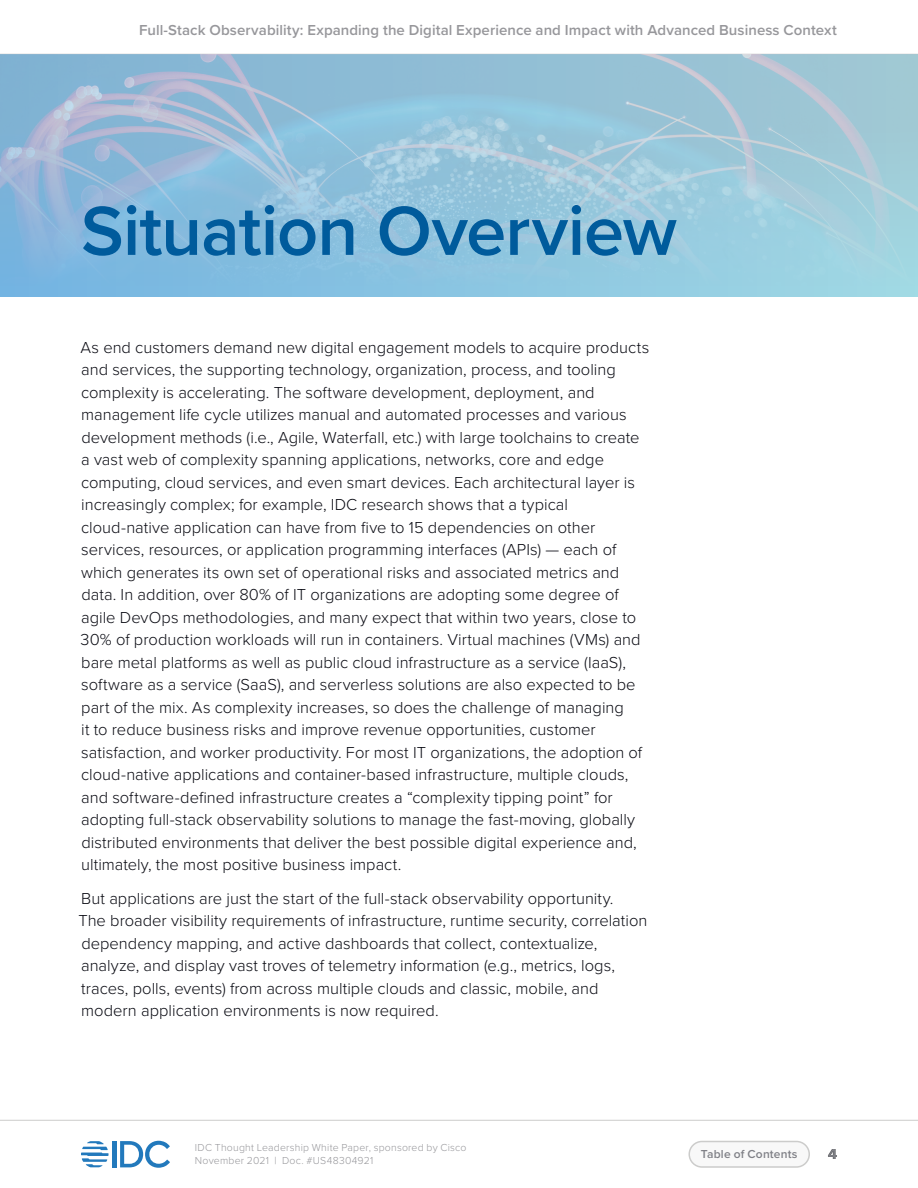
<style>
.page{position:relative;width:918px;height:1188px;background:#fff}
.page>*{position:absolute;margin:0;border:0;box-sizing:border-box;transform-origin:0 0}
.t1{font:600 72px "Proxima Nova";letter-spacing:-.01em;color:#005b9c}
.t2{font:300 16.5px/22.5px "Proxima Nova";color:#0a0b13}
.t3{font:600 15px "Proxima Nova";letter-spacing:.005em;color:#97979b}
.t4{font:700 15px "Proxima Nova";color:#000}
.t5{font:600 12px "Proxima Nova";letter-spacing:.015em;color:#808187}
.t6{font:300 10.5px/13.5px "Proxima Nova";letter-spacing:.02em;color:#97979b}
</style>
<div class="page">
<div style="left:689px;top:1142px;width:120px;height:25px;background:#f8f8f8;border-radius:13px"></div>
<div style="left:688px;top:1141px;width:122px;height:27px;border:2px solid #cccccb;border-radius:13px"></div>
<hr style="left:0;top:1120px;width:918px;height:1px;background:#cccccb">
<hr style="left:113px;top:1141px;width:4px;height:26px;background:#2279bc">
<svg style="left:120px;top:1141px;width:50px;height:27px"></svg>
<svg style="left:81px;top:1141px;width:28px;height:26px"></svg>
<svg style="left:0;top:54px;width:918px;height:243px;background:#95c2da"></svg>
<p class="t3" style="left:139px;top:18px;width:699px">Full-Stack Observability: Expanding the Digital Experience and Impact with Advanced Business Context</p>
<h1 class="t1" style="left:81px;top:177px;width:598px">Situation Overview</h1>
<p class="t2" style="left:80px;top:335px;width:570px">As end customers demand new digital engagement models to acquire products and services, the supporting technology, organization, process, and tooling complexity is accelerating. The software development, deployment, and management life cycle utilizes manual and automated processes and various development methods (i.e., Agile, Waterfall, etc.) with large toolchains to create a vast web of complexity spanning applications, networks, core and edge computing, cloud services, and even smart devices. Each architectural layer is increasingly complex; for example, IDC research shows that a typical cloud-native application can have from five to 15 dependencies on other services, resources, or application programming interfaces (APIs) — each of which generates its own set of operational risks and associated metrics and data. In addition, over 80% of IT organizations are adopting some degree of agile DevOps methodologies, and many expect that within two years, close to 30% of production workloads will run in containers. Virtual machines (VMs) and bare metal platforms as well as public cloud infrastructure as a service (IaaS), software as a service (SaaS), and serverless solutions are also expected to be part of the mix. As complexity increases, so does the challenge of managing<br>it to reduce business risks and improve revenue opportunities, customer satisfaction, and worker productivity. For most IT organizations, the adoption of cloud-native applications and container-based infrastructure, multiple clouds, and software-defined infrastructure creates a “complexity tipping point” for adopting full-stack observability solutions to manage the fast-moving, globally distributed environments that deliver the best possible digital experience and, ultimately, the most positive business impact.</p>
<p class="t2" style="left:78px;top:886px;width:571px">But applications are just the start of the full-stack observability opportunity.<br>The broader visibility requirements of infrastructure, runtime security, correlation dependency mapping, and active dashboards that collect, contextualize, analyze, and display vast troves of telemetry information (e.g., metrics, logs, traces, polls, events) from across multiple clouds and classic, mobile, and modern application environments is now required.</p>
<p class="t6" style="left:195px;top:1140px;width:273px">IDC Thought Leadership White Paper, sponsored by Cisco<br>November 2021 | Doc. #US48304921</p>
<p class="t5" style="left:701px;top:1145px;width:98px">Table of Contents</p>
<p class="t4" style="left:828px;top:1142px;width:10px">4</p>
</div>
